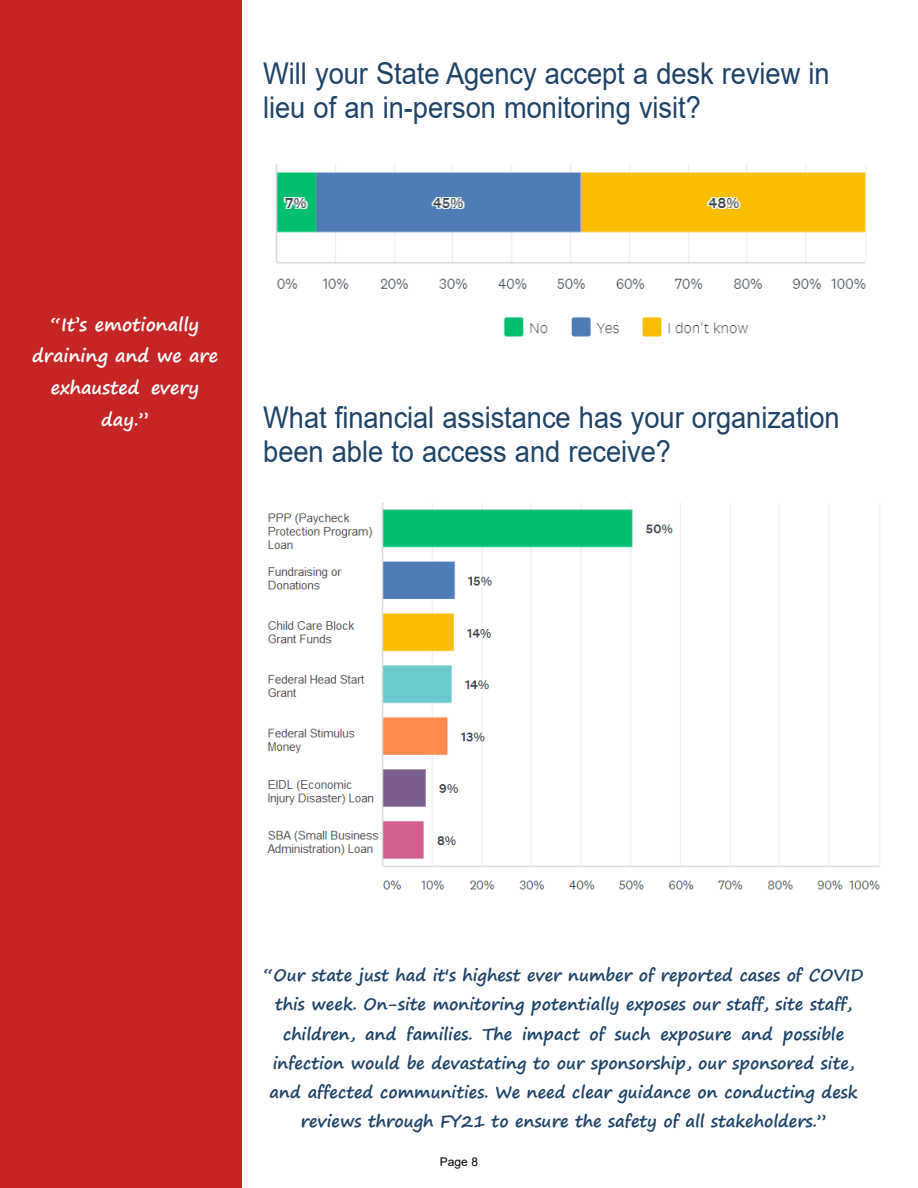
<style>
.page{position:relative;width:918px;height:1188px;background:#fff}
.page>*{position:absolute;margin:0;border:0;box-sizing:border-box;transform-origin:0 0}
.t1{font:30px/34.3px "Arial";letter-spacing:-.005em;color:#1c4469;scale:.91 1}
.t2{font:700 18px/31.8px "Segoe Print";color:#fefefe;text-align:center}
.t3{font:700 16.5px/29.1px "Segoe Print";color:#1c4469;text-align:center}
.t4{font:12px "Arial";color:#000}
</style>
<div class="page">
<div style="left:0;top:0;width:242px;height:1188px;background:#c62526"></div>
<img style="left:275px;top:163px;width:591px;height:174px">
<img style="left:267px;top:502px;width:613px;height:388px">
<h1 class="t1" style="left:263px;top:59px;width:624px">Will your State Agency accept a desk review in lieu of an in-person monitoring visit?</h1>
<p class="t2" style="left:32px;top:310px;width:187px">“It’s emotionally draining and we are exhausted every day.”</p>
<h1 class="t1" style="left:263px;top:403px;width:635px">What financial assistance has your organization been able to access and receive?</h1>
<p class="t3" style="left:264px;top:962px;width:601px">“Our state just had it's highest ever number of reported cases of COVID this week. On-site monitoring potentially exposes our staff, site staff, children, and families. The impact of such exposure and possible infection would be devastating to our sponsorship, our sponsored site, and affected communities. We need clear guidance on conducting desk reviews through FY21 to ensure the safety of all stakeholders.”</p>
<p class="t4" style="left:440px;top:1154px;width:40px">Page 8</p>
</div>
